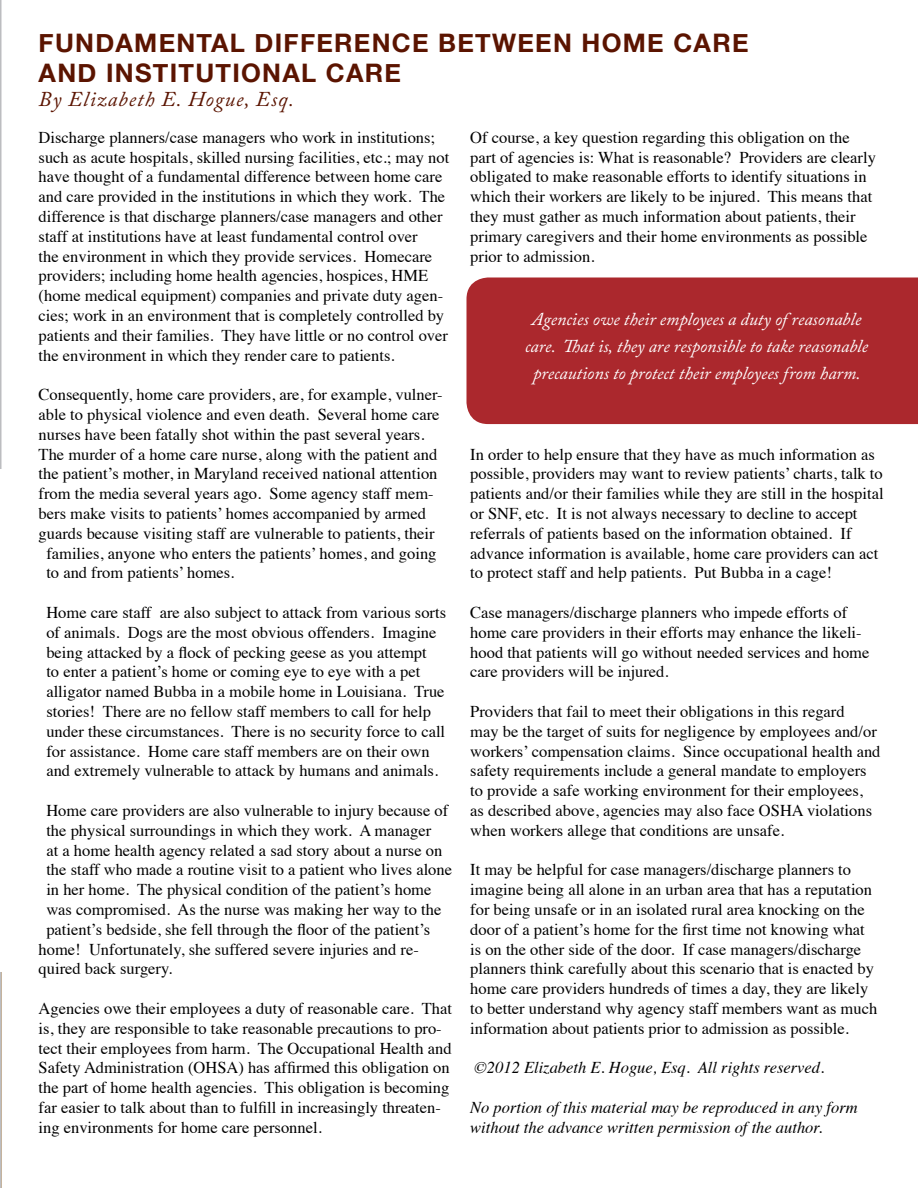
<style>
.page{position:relative;width:918px;height:1188px;background:#fff}
.page>*{position:absolute;margin:0;border:0;box-sizing:border-box;transform-origin:0 0}
.t1{font:700 25.5px/30.6px "Helvetica Neue";letter-spacing:.05em;color:#5b1400}
.t2{font:italic 21px "Adobe Caslon Pro";letter-spacing:.05em;color:#5b1400}
.t3{font:italic 18px/27px "Adobe Caslon Pro";color:#fff;text-align:center}
.t4{font:16.5px/19.8px "Times";color:#000}
.t5{font:italic 16.5px/19.8px "Times";color:#000}
</style>
<div class="page">
<hr style="left:0;top:0;width:2px;height:1188px;background:#bcbdc0">
<div style="left:466px;top:278px;width:452px;height:146px;background:#ab282d"></div>
<div style="left:0;top:470px;width:39px;height:502px;background:#fff"></div>
<h1 class="t1" style="left:39px;top:27px;width:692px;text-indent:333px">NCE BETWEEN HOME CARE<br>AND INSTITUTIONAL CARE</h1>
<p class="t2" style="left:39px;top:87px;width:257px">By Elizabeth E. Hogue, Esq.</p>
<h1 class="t1" style="left:39px;top:27px;width:296px">FUNDAMENTAL DIFFERE</h1>
<p class="t4" style="left:39px;top:126px;width:412px">Discharge planners/case managers who work in institutions; such as acute hospitals, skilled nursing facilities, etc.; may not have thought of a fundamental difference between home care and care provided in the institutions in which they work. The difference is that discharge planners/case managers and other staff at institutions have at least fundamental control over<br>the environment in which they provide services. Homecare providers; including home health agencies, hospices, HME (home medical equipment) companies and private duty agen&shy;cies; work in an environment that is completely controlled by patients and their families. They have little or no control over the environment in which they render care to patients.</p>
<p class="t4" style="left:39px;top:383px;width:406px">Consequently, home care providers, are, for example, vulner-</p>
<p class="t4" style="left:39px;top:403px;width:402px">able to physical violence and even death. Several home care</p>
<p class="t4" style="left:39px;top:423px;width:387px">nurses have been fatally shot within the past several years.</p>
<p class="t4" style="left:39px;top:443px;width:400px">The murder of a home care nurse, along with the patient and</p>
<p class="t4" style="left:39px;top:463px;width:400px">the patient’s mother, in Maryland received national attention</p>
<p class="t4" style="left:39px;top:482px;width:397px">from the media several years ago. Some agency staff mem-</p>
<p class="t4" style="left:39px;top:502px;width:389px">bers make visits to patients’ homes accompanied by armed</p>
<p class="t4" style="left:39px;top:522px;width:398px">guards because visiting staff are vulnerable to patients, their</p>
<p class="t4" style="left:46px;top:542px;width:392px">families, anyone who enters the patients’ homes, and going</p>
<p class="t4" style="left:46px;top:562px;width:190px">to and from patients’ homes.</p>
<p class="t4" style="left:46px;top:601px;width:401px">Home care staff are also subject to attack from various sorts of animals. Dogs are the most obvious offenders. Imagine being attacked by a flock of pecking geese as you attempt<br>to enter a patient’s home or coming eye to eye with a pet alligator named Bubba in a mobile home in Louisiana. True stories! There are no fellow staff members to call for help under these circumstances. There is no security force to call for assistance. Home care staff members are on their own and extremely vulnerable to attack by humans and animals.</p>
<p class="t4" style="left:46px;top:799px;width:403px">Home care providers are also vulnerable to injury because of</p>
<p class="t4" style="left:46px;top:819px;width:386px">the physical surroundings in which they work. A manager</p>
<p class="t4" style="left:46px;top:839px;width:397px">at a home health agency related a sad story about a nurse on</p>
<p class="t4" style="left:46px;top:859px;width:407px">the staff who made a routine visit to a patient who lives alone</p>
<p class="t4" style="left:46px;top:878px;width:387px">in her home. The physical condition of the patient’s home</p>
<p class="t4" style="left:46px;top:898px;width:397px">was compromised. As the nurse was making her way to the</p>
<p class="t4" style="left:46px;top:918px;width:386px">patient’s bedside, she fell through the floor of the patient’s</p>
<p class="t4" style="left:39px;top:938px;width:382px">home! Unfortunately, she suffered severe injuries and re-</p>
<p class="t4" style="left:39px;top:958px;width:135px">quired back surgery.</p>
<p class="t4" style="left:39px;top:997px;width:415px">Agencies owe their employees a duty of reasonable care. That is, they are responsible to take reasonable precautions to pro&shy;tect their employees from harm. The Occupational Health and Safety Administration (OHSA) has affirmed this obligation on the part of home health agencies. This obligation is becoming far easier to talk about than to fulfill in increasingly threaten&shy;ing environments for home care personnel.</p>
<p class="t4" style="left:470px;top:126px;width:407px">Of course, a key question regarding this obligation on the part of agencies is: What is reasonable? Providers are clearly obligated to make reasonable efforts to identify situations in which their workers are likely to be injured. This means that they must gather as much information about patients, their primary caregivers and their home environments as possible prior to admission.</p>
<p class="t3" style="left:525px;top:306px;width:345px">Agencies owe their employees a duty of reasonable care. That is, they are responsible to take reasonable precautions to protect their employees from harm.</p>
<p class="t4" style="left:470px;top:443px;width:415px">In order to help ensure that they have as much information as possible, providers may want to review patients’ charts, talk to patients and/or their families while they are still in the hospital or SNF, etc. It is not always necessary to decline to accept referrals of patients based on the information obtained. If advance information is available, home care providers can act to protect staff and help patients. Put Bubba in a cage!</p>
<p class="t4" style="left:470px;top:601px;width:401px">Case managers/discharge planners who impede efforts of home care providers in their efforts may enhance the likeli&shy;hood that patients will go without needed services and home care providers will be injured.</p>
<p class="t4" style="left:470px;top:700px;width:412px">Providers that fail to meet their obligations in this regard<br>may be the target of suits for negligence by employees and/or workers’ compensation claims. Since occupational health and safety requirements include a general mandate to employers to provide a safe working environment for their employees, as described above, agencies may also face OSHA violations when workers allege that conditions are unsafe.</p>
<p class="t4" style="left:470px;top:859px;width:409px">It may be helpful for case managers/discharge planners to imagine being all alone in an urban area that has a reputation for being unsafe or in an isolated rural area knocking on the door of a patient’s home for the first time not knowing what is on the other side of the door. If case managers/discharge planners think carefully about this scenario that is enacted by home care providers hundreds of times a day, they are likely to better understand why agency staff members want as much information about patients prior to admission as possible.</p>
<p class="t5" style="left:474px;top:1057px;width:351px">©2012 Elizabeth E. Hogue, Esq. All rights reserved.</p>
<p class="t5" style="left:470px;top:1097px;width:389px">No portion of this material may be reproduced in any form without the advance written permission of the author.</p>
</div>
